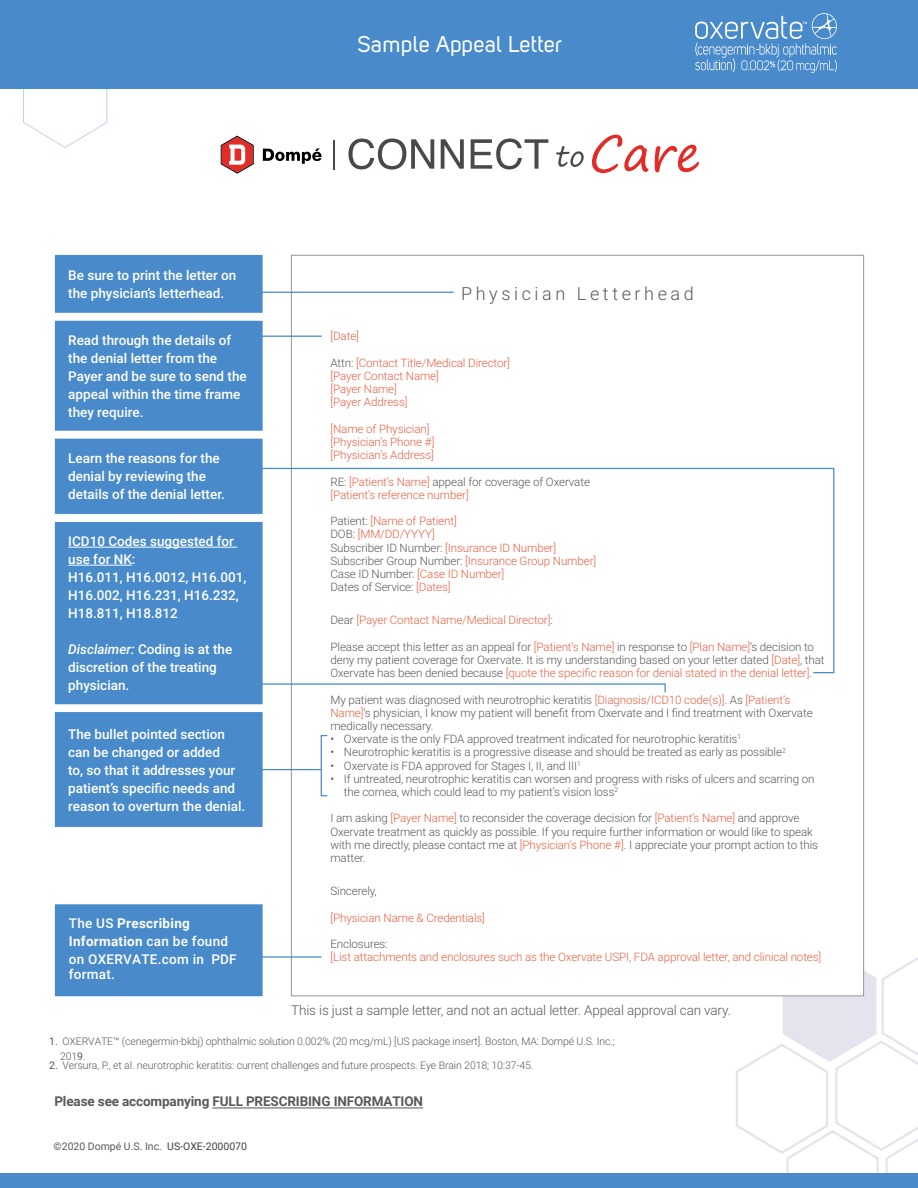
<style>
.page{position:relative;width:918px;height:1188px;background:#fff}
.page>*{position:absolute;margin:0;border:0;box-sizing:border-box;transform-origin:0 0}
.t1{font:22.5px "Uni Sans Regular";letter-spacing:.01em;color:#fff}
.t2{font:300 18px "Roboto";letter-spacing:.2em;color:#58595b}
.t3{font:500 13.5px/18px "Roboto";color:#fff}
.t4{font:300 13.5px "Roboto";letter-spacing:-.01em;color:#58595b}
.t5{font:500 13.5px/18px "Roboto";letter-spacing:.02em;color:#fff}
.t6{font:700 13.5px "Roboto";letter-spacing:-.01em;color:#58595b}
.t7{font:300 11.7px/13.2px "Roboto";letter-spacing:-.01em;color:#58595b}
.t8{font:300 11.7px/13.2px "Roboto";letter-spacing:-.01em;color:#e76042}
.t9{font:300 10.5px/15.1px "Roboto";letter-spacing:-.01em;color:#58595b}
.t10{font:10.5px "Roboto";color:#58595b}
.s1{font-style:italic}
.s2{font-weight:700}
.s3{color:#58595b}
.s4{color:#e76042}
.s5{font-weight:400}
.s6{font-style:inherit}
.s7{color:#404040}
</style>
<div class="page">
<svg style="left:0;top:88px;width:152px;height:60px"></svg>
<svg style="left:735px;top:950px;width:183px;height:224px"></svg>
<div style="left:291px;top:255px;width:573px;height:741px;background:#fff;border:1px solid #949698"></div>
<div style="left:54px;top:254px;width:209px;height:59px;background:#498bca"></div>
<div style="left:54px;top:254px;width:210px;height:60px;border:1px solid #fff"></div>
<hr style="left:243px;top:292px;width:211px;height:1px;background:#498bca">
<div style="left:54px;top:320px;width:209px;height:111px;background:#498bca"></div>
<div style="left:54px;top:320px;width:210px;height:112px;border:1px solid #fff"></div>
<hr style="left:258px;top:336px;width:64px;height:1px;background:#498bca">
<div style="left:54px;top:904px;width:209px;height:93px;background:#498bca"></div>
<div style="left:54px;top:903px;width:210px;height:94px;border:1px solid #fff"></div>
<hr style="left:243px;top:956px;width:78px;height:2px;background:#498bca">
<div style="left:54px;top:521px;width:209px;height:184px;background:#498bca"></div>
<hr style="left:68px;top:547px;width:169px;height:1px;background:#fff">
<hr style="left:68px;top:565px;width:64px;height:1px;background:#fff">
<div style="left:54px;top:521px;width:210px;height:184px;border:1px solid #fff"></div>
<svg style="left:262px;top:683px;width:404px;height:11px"></svg>
<div style="left:54px;top:438px;width:209px;height:76px;background:#498bca"></div>
<div style="left:54px;top:438px;width:210px;height:77px;border:1px solid #fff"></div>
<svg style="left:246px;top:467px;width:589px;height:207px"></svg>
<div style="left:54px;top:712px;width:209px;height:115px;background:#498bca"></div>
<div style="left:54px;top:711px;width:210px;height:117px;border:1px solid #fff"></div>
<hr style="left:243px;top:769px;width:78px;height:1px;background:#498bca">
<div style="left:321px;top:735px;width:7px;height:61px;border:1px solid #498bca"></div>
<svg style="left:263px;top:148px;width:59px;height:16px"></svg>
<svg style="left:221px;top:136px;width:33px;height:38px"></svg>
<svg style="left:334px;top:140px;width:1px;height:29px"></svg>
<svg style="left:556px;top:146px;width:28px;height:21px"></svg>
<svg style="left:592px;top:135px;width:56px;height:38px"></svg>
<svg style="left:655px;top:145px;width:44px;height:27px"></svg>
<svg style="left:348px;top:139px;width:86px;height:31px"></svg>
<svg style="left:441px;top:139px;width:23px;height:30px"></svg>
<svg style="left:471px;top:139px;width:77px;height:30px"></svg>
<div style="left:0;top:0;width:918px;height:88px;background:#498bca"></div>
<svg style="left:695px;top:13px;width:142px;height:60px"></svg>
<div style="left:0;top:1174px;width:918px;height:14px;background:#498bca"></div>
<hr style="left:212px;top:1108px;width:211px;height:1px;background:#58595b">
<h1 class="t1" style="left:357px;top:31px;width:206px">Sample Appeal Letter</h1>
<p class="t3" style="left:68px;top:266px;width:170px">Be sure to print the letter on the physician’s letterhead.</p>
<p class="t3" style="left:68px;top:331px;width:180px">Read through the details of the denial letter from the<br>Payer and be sure to send the appeal within the time frame they require.</p>
<p class="t3" style="left:68px;top:449px;width:158px">Learn the reasons for the denial by reviewing the details of the denial letter.</p>
<p class="t3" style="left:68px;top:532px;width:180px">ICD10 Codes suggested for use for NK:<br>H16.011, H16.0012, H16.001,<br>H16.002, H16.231, H16.232,<br>H18.811, H18.812</p>
<p class="t3" style="left:68px;top:640px;width:166px"><span class="s1">Disclaimer:</span> Coding is at the discretion of the treating physician.</p>
<p class="t3" style="left:68px;top:724px;width:179px">The bullet pointed section can be changed or added<br>to, so that it addresses your patient’s specific needs and reason to overturn the denial.</p>
<p class="t5" style="left:69px;top:913px;width:169px">The US <span class="s2">Prescribing<br>Information</span> can be found on OXERVATE.com in PDF</p>
<p class="t3" style="left:69px;top:965px;width:48px">format.</p>
<h2 class="t2" style="left:461px;top:281px;width:234px">Physician Letterhead</h2>
<p class="t8" style="left:330px;top:329px;width:30px">[Date]</p>
<p class="t8" style="left:330px;top:356px;width:181px"><span class="s3">Attn:</span> [Contact Title/Medical Director] [Payer Contact Name]<br>[Payer Name]<br>[Payer Address]</p>
<p class="t8" style="left:330px;top:422px;width:106px">[Name of Physician] [Physician’s Phone #] [Physician’s Address]</p>
<p class="t8" style="left:330px;top:474px;width:261px"><span class="s3">RE:</span> [Patient’s Name] <span class="s3">appeal for coverage of Oxervate </span>[Patient’s reference number]</p>
<p class="t8" style="left:330px;top:514px;width:267px"><span class="s3">Patient:</span> [Name of Patient]<br><span class="s3">DOB:</span> [MM/DD/YYYY]<br><span class="s3">Subscriber ID Number:</span> [Insurance ID Number] <span class="s3">Subscriber Group Number:</span> [Insurance Group Number] <span class="s3">Case ID Number:</span> [Case ID Number]<br><span class="s3">Dates of Service:</span> [Dates]</p>
<p class="t8" style="left:330px;top:613px;width:224px"><span class="s3">Dear</span> [Payer Contact Name/Medical Director]<span class="s3">:</span></p>
<p class="t7" style="left:330px;top:640px;width:496px">Please accept this letter as an appeal for <span class="s4">[Patient’s Name]</span> in response to <span class="s4">[Plan Name]</span>’s decision to deny my patient coverage for Oxervate. It is my understanding based on your letter dated <span class="s4">[Date]</span>, that<br>Oxervate has been denied because <span class="s4">[quote the specific reason for denial stated in the denial letter]</span>.</p>
<p class="t7" style="left:330px;top:692px;width:484px">My patient was diagnosed with neurotrophic keratitis <span class="s4">[Diagnosis/ICD10 code(s)]</span>. As <span class="s4">[Patient’s<br>Name]</span>’s physician, I know my patient will benefit from Oxervate and I find treatment with Oxervate medically necessary.</p>
<p class="t7" style="left:330px;top:732px;width:412px">• Oxervate is the only FDA approved treatment indicated for neurotrophic keratitis<sup>1</sup></p>
<p class="t7" style="left:330px;top:745px;width:457px">• Neurotrophic keratitis is a progressive disease and should be treated as early as possible<sup>2</sup></p>
<p class="t7" style="left:330px;top:758px;width:252px">• Oxervate is FDA approved for Stages I, II, and III<sup>1</sup></p>
<p class="t7" style="left:344px;top:772px;width:472px;text-indent:-13px">• If untreated, neurotrophic keratitis can worsen and progress with risks of ulcers and scarring on the cornea, which could lead to my patient’s vision loss<sup>2</sup></p>
<p class="t7" style="left:330px;top:811px;width:489px">I am asking <span class="s4">[Payer Name]</span> to reconsider the coverage decision for <span class="s4">[Patient’s Name]</span> and approve Oxervate treatment as quickly as possible. If you require further information or would like to speak with me directly, please contact me at <span class="s4">[Physician’s Phone #]</span>. I appreciate your prompt action to this matter.</p>
<p class="t7" style="left:330px;top:884px;width:48px">Sincerely,</p>
<p class="t8" style="left:330px;top:910px;width:156px">[Physician Name &amp; Credentials]</p>
<p class="t7" style="left:330px;top:937px;width:59px">Enclosures:</p>
<p class="t8" style="left:330px;top:950px;width:492px">[List attachments and enclosures such as the Oxervate USPI, FDA approval letter, and clinical notes]</p>
<p class="t4" style="left:291px;top:1001px;width:441px">This is just a sample letter, and not an actual letter. Appeal approval can vary.</p>
<p class="t9" style="left:60px;top:1033px;width:556px;text-indent:-11px"><span class="s5">1.</span> OXERVATE™ (cenegermin-bkbj) ophthalmic solution 0.002% (20 mcg/mL) [US package insert]. Boston, MA: Dompé U.S. Inc.;<br>201<span class="s5">9</span>.</p>
<p class="t9" style="left:49px;top:1057px;width:486px"><span class="s5">2.</span> Versura, P., et al. neurotrophic keratitis: current challenges and future prospects. Eye Brain 2018; 10:37-45.</p>
<p class="t6" style="left:54px;top:1091px;width:370px">Please see accompanying FULL PRESCRIBING INFORMATION</p>
<p class="t10" style="left:54px;top:1139px;width:195px">©20<span class="s6">20</span> Dompé U.S. Inc. <span class="s7">US-OXE-2000070</span></p>
</div>
